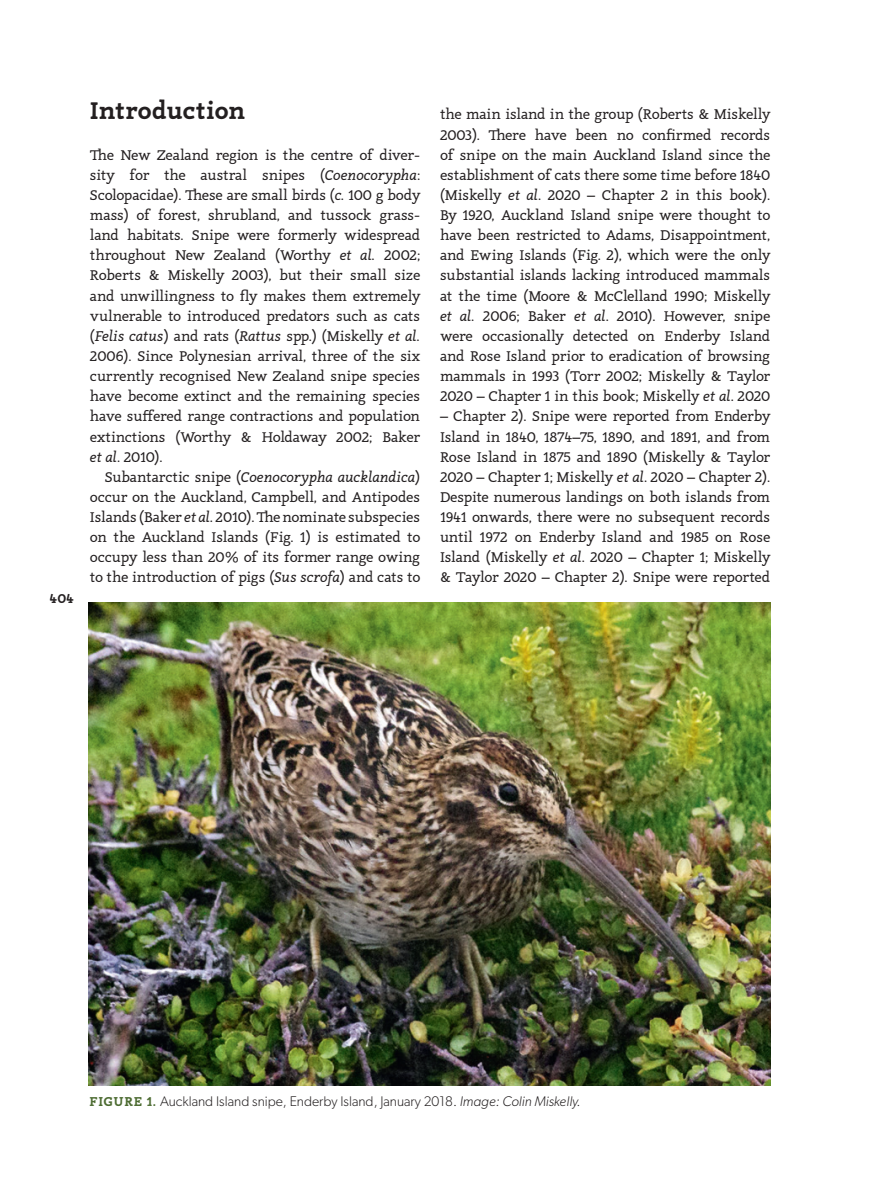
<style>
.page{position:relative;width:869px;height:1191px;background:#fff}
.page>*{position:absolute;margin:0;border:0;box-sizing:border-box;transform-origin:0 0}
.A_heading{font:700 24.5px "Canape Serif";letter-spacing:-.005em;color:#231f20}
.Body{font:14.35px/20.1px "Canape Serif";letter-spacing:-.02em;color:#231f20;text-align:justify}
.Body_First{font:14.35px/20.1px "Canape Serif";letter-spacing:-.02em;color:#231f20;text-align:justify}
.captions{font:300 14px "Gibson";color:#231f20}
.running_heads{font:700 13.12px "Canape Serif";color:#231f20}
.s1{font-style:italic}
.s2{font-family:"Canape Serif";font-weight:700;font-size:13.12px;color:#4c6b31}
</style>
<div class="page">
<img style="left:89px;top:602px;width:680px;height:483px">
<p class="running_heads" style="left:50px;top:590px;width:26px">404</p>
<p class="A_heading" style="left:90px;top:94px;width:157px">Introduction</p>
<p class="Body_First" style="left:90px;top:145px;width:332px">The New Zealand region is the centre of diver&shy;sity for the austral snipes (<span class="s1">Coenocorypha</span>:<br>Scolopacidae). These are small birds (<span class="s1">c.</span> 100 g body mass) of forest, shrubland, and tussock grass&shy;land habitats. Snipe were formerly widespread throughout New Zealand (Worthy <span class="s1">et al.</span> 2002; Roberts &amp; Miskelly 2003), but their small size and unwillingness to fly makes them extremely vulnerable to introduced predators such as cats (<span class="s1">Felis catus</span>) and rats (<span class="s1">Rattus</span> spp.) (Miskelly <span class="s1">et al.<br></span>2006). Since Polynesian arrival, three of the six currently recognised New Zealand snipe species have become extinct and the remaining species have suffered range contractions and population extinctions (Worthy &amp; Holdaway 2002; Baker <span class="s1">et al</span>. 2010).</p>
<p class="Body" style="left:90px;top:467px;width:332px;text-indent:15px">Subantarctic snipe (<span class="s1">Coenocorypha aucklandica</span>) occur on the Auckland, Campbell, and Antipodes Islands (Baker <span class="s1">et al.</span> 2010). The nominate subspecies on the Auckland Islands (Fig. 1) is estimated to occupy less than 20% of its former range owing to the introduction of pigs (<span class="s1">Sus scrofa</span>) and cats to</p>
<p class="Body" style="left:440px;top:104px;width:332px">the main island in the group (Roberts &amp; Miskelly 2003). There have been no confirmed records of snipe on the main Auckland Island since the establishment of cats there some time before 1840 (Miskelly <span class="s1">et al</span>. 2020 – Chapter 2 in this book).<br>By 1920, Auckland Island snipe were thought to have been restricted to Adams, Disappointment, and Ewing Islands (Fig. 2), which were the only substantial islands lacking introduced mammals at the time (Moore &amp; McClelland 1990; Miskelly <span class="s1">et al.</span> 2006; Baker <span class="s1">et al</span>. 2010). However, snipe were occasionally detected on Enderby Island and Rose Island prior to eradication of browsing mammals in 1993 (Torr 2002; Miskelly &amp; Taylor 2020 – Chapter 1 in this book; Miskelly <span class="s1">et al</span>. 2020</p>
<p class="Body" style="left:440px;top:406px;width:332px">– Chapter 2). Snipe were reported from Enderby Island in 1840, 1874–75, 1890, and 1891, and from Rose Island in 1875 and 1890 (Miskelly &amp; Taylor 2020 – Chapter 1; Miskelly <span class="s1">et al</span>. 2020 – Chapter 2).<br>Despite numerous landings on both islands from 1941 onwards, there were no subsequent records until 1972 on Enderby Island and 1985 on Rose Island (Miskelly <span class="s1">et al</span>. 2020 – Chapter 1; Miskelly &amp; Taylor 2020 – Chapter 2). Snipe were reported</p>
<p class="captions" style="left:89px;top:1092px;width:492px"><span class="s2">FIGURE 1.</span> Auckland Island snipe, Enderby Island, January 2018. <span class="s1">Image: Colin Miskelly.</span></p>
</div>
